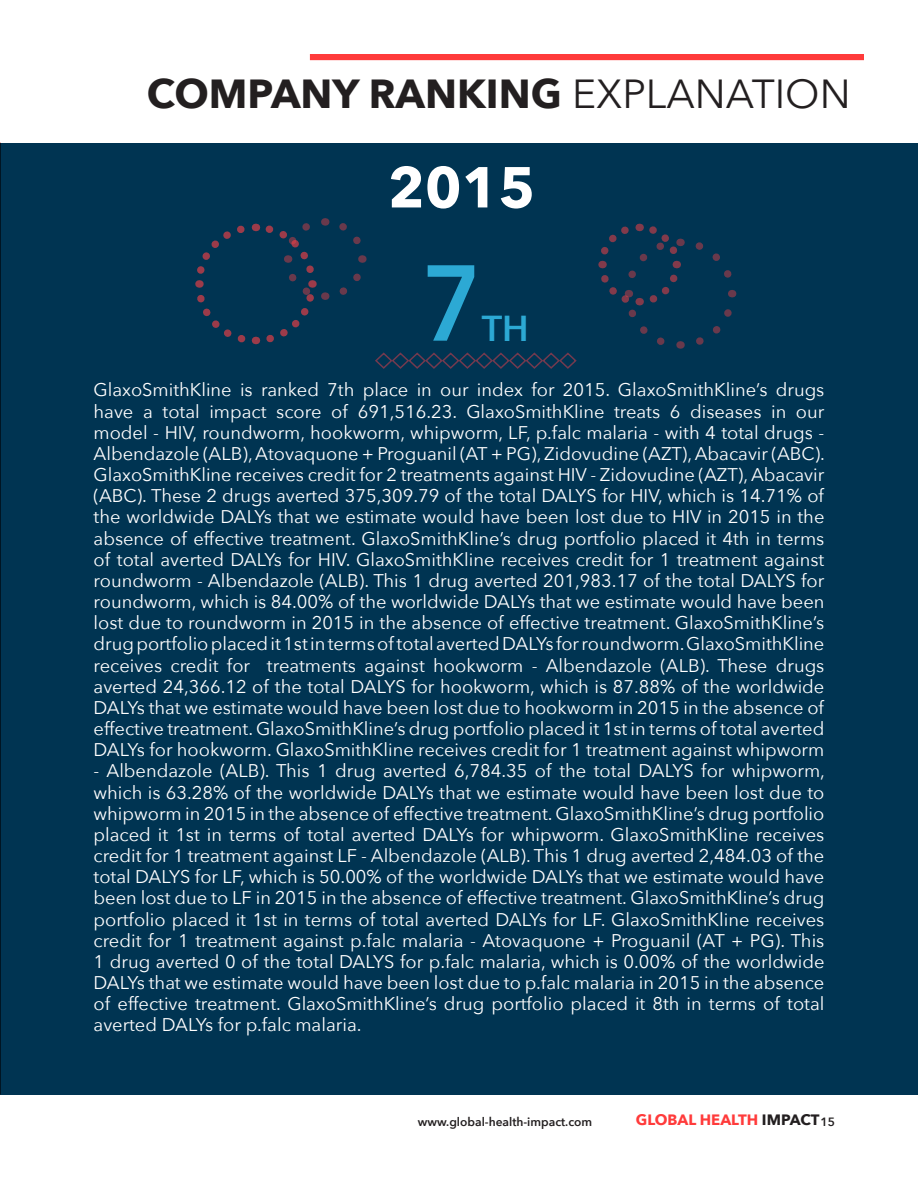
<style>
.page{position:relative;width:918px;height:1188px;background:#fff}
.page>*{position:absolute;margin:0;border:0;box-sizing:border-box;transform-origin:0 0}
.Page_Section_Title{font:600 106.5px "Avenir Next";color:#2ca9d4;scale:.91 1}
.Blue_Text_-_Align_Ce{font:700 57px "Avenir Next";color:#fff}
.Page_Section_Title-2{font:700 40.5px "Avenir Next";color:#231f20}
.Page_Section_Title-3{font:600 36px "Avenir Next";color:#2ca9d4}
.Page_Body_Text_-_Bla{font:18.3px/21.1px "Avenir Next";color:#fff;text-align:justify}
.t1{font:700 15px "Avenir Next";color:#ff3b3b}
.t2{font:600 12px "Avenir Next";color:#231f20}
.s1{font-weight:400}
.s2{color:#231f20}
</style>
<div class="page">
<div style="left:0;top:143px;width:918px;height:951px;background:#003452"></div>
<svg style="left:195px;top:218px;width:172px;height:127px"></svg>
<svg style="left:598px;top:223px;width:139px;height:126px"></svg>
<svg style="left:375px;top:352px;width:202px;height:17px"></svg>
<div style="left:310px;top:54px;width:554px;height:6px;background:#ff3b3b"></div>
<p class="Page_Section_Title-2" style="left:147px;top:59px;width:706px">COMPANY RANKING <span class="s1">EXPLANATION</span></p>
<p class="Blue_Text_-_Align_Ce" style="left:388px;top:138px;width:149px">2015</p>
<p class="Page_Section_Title" style="left:423px;top:212px;width:66px">7</p>
<p class="Page_Section_Title-3" style="left:482px;top:297px;width:49px">TH</p>
<p class="Page_Body_Text_-_Bla" style="left:94px;top:379px;width:733px">GlaxoSmithKline is ranked 7th place in our index for 2015. GlaxoSmithKline’s drugs have a total impact score of 691,516.23. GlaxoSmithKline treats 6 diseases in our model - HIV, roundworm, hookworm, whipworm, LF, p.falc malaria - with 4 total drugs - Albendazole (ALB), Atovaquone + Proguanil (AT + PG), Zidovudine (AZT), Abacavir (ABC).<br>GlaxoSmithKline receives credit for 2 treatments against HIV - Zidovudine (AZT), Abacavir (ABC). These 2 drugs averted 375,309.79 of the total DALYS for HIV, which is 14.71% of the worldwide DALYs that we estimate would have been lost due to HIV in 2015 in the absence of effective treatment. GlaxoSmithKline’s drug portfolio placed it 4th in terms of total averted DALYs for HIV. GlaxoSmithKline receives credit for 1 treatment against roundworm - Albendazole (ALB). This 1 drug averted 201,983.17 of the total DALYS for roundworm, which is 84.00% of the worldwide DALYs that we estimate would have been lost due to roundworm in 2015 in the absence of effective treatment. GlaxoSmithKline’s drug portfolio placed it 1st in terms of total averted DALYs for roundworm. GlaxoSmithKline receives credit for treatments against hookworm - Albendazole (ALB). These drugs averted 24,366.12 of the total DALYS for hookworm, which is 87.88% of the worldwide DALYs that we estimate would have been lost due to hookworm in 2015 in the absence of effective treatment. GlaxoSmithKline’s drug portfolio placed it 1st in terms of total averted DALYs for hookworm. GlaxoSmithKline receives credit for 1 treatment against whipworm</p>
<p class="Page_Body_Text_-_Bla" style="left:94px;top:760px;width:733px">- Albendazole (ALB). This 1 drug averted 6,784.35 of the total DALYS for whipworm, which is 63.28% of the worldwide DALYs that we estimate would have been lost due to whipworm in 2015 in the absence of effective treatment. GlaxoSmithKline’s drug portfolio placed it 1st in terms of total averted DALYs for whipworm. GlaxoSmithKline receives credit for 1 treatment against LF - Albendazole (ALB). This 1 drug averted 2,484.03 of the total DALYS for LF, which is 50.00% of the worldwide DALYs that we estimate would have been lost due to LF in 2015 in the absence of effective treatment. GlaxoSmithKline’s drug portfolio placed it 1st in terms of total averted DALYs for LF. GlaxoSmithKline receives credit for 1 treatment against p.falc malaria - Atovaquone + Proguanil (AT + PG). This 1 drug averted 0 of the total DALYS for p.falc malaria, which is 0.00% of the worldwide DALYs that we estimate would have been lost due to p.falc malaria in 2015 in the absence of effective treatment. GlaxoSmithKline’s drug portfolio placed it 8th in terms of total averted DALYs for p.falc malaria.</p>
<p class="t1" style="left:636px;top:1107px;width:185px">GLOBAL HEALTH <span class="s2">IMPACT</span></p>
<p class="t2" style="left:418px;top:1111px;width:176px">www.global-health-impact.com</p>
<p class="t2" style="left:820px;top:1111px;width:16px">15</p>
</div>
